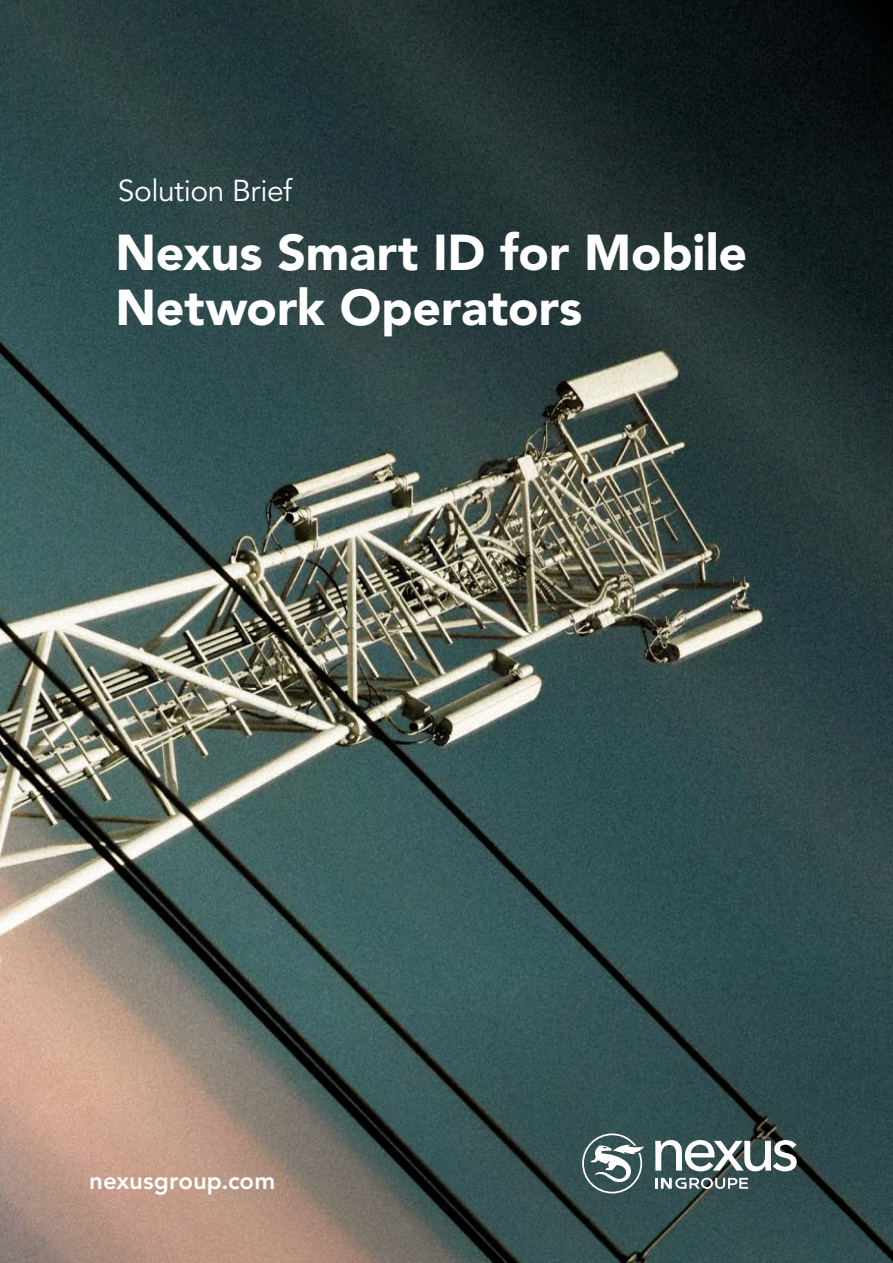
<style>
.page{position:relative;width:893px;height:1263px;background:#fff}
.page>*{position:absolute;margin:0;border:0;box-sizing:border-box;transform-origin:0 0}
.Heading_-_orange{font:900 49.95px/55.1px "Avenir LT Std";color:#fff}
.Heading_-_orange-2{font:30px "Avenir LT Std";letter-spacing:-.015em;color:#fff}
.Heading_-_orange-3{font:800 24px "Avenir LT Std";color:#fff}
</style>
<div class="page">
<img style="left:0;top:0;width:893px;height:916px">
<svg style="left:0;top:916px;width:893px;height:347px;background:#5c6560"></svg>
<div style="left:0;top:109px;width:860px;height:346px;background:#231f20;opacity:.23"></div>
<svg style="left:582px;top:1133px;width:62px;height:60px"></svg>
<svg style="left:655px;top:1178px;width:93px;height:11px"></svg>
<svg style="left:655px;top:1140px;width:142px;height:31px"></svg>
<p class="Heading_-_orange-2" style="left:118px;top:174px;width:176px">Solution Brief</p>
<p class="Heading_-_orange" style="left:115px;top:224px;width:633px">Nexus Smart ID for Mobile<br>Network Operators</p>
<p class="Heading_-_orange-3" style="left:89px;top:1166px;width:187px">nexusgroup.com</p>
</div>
